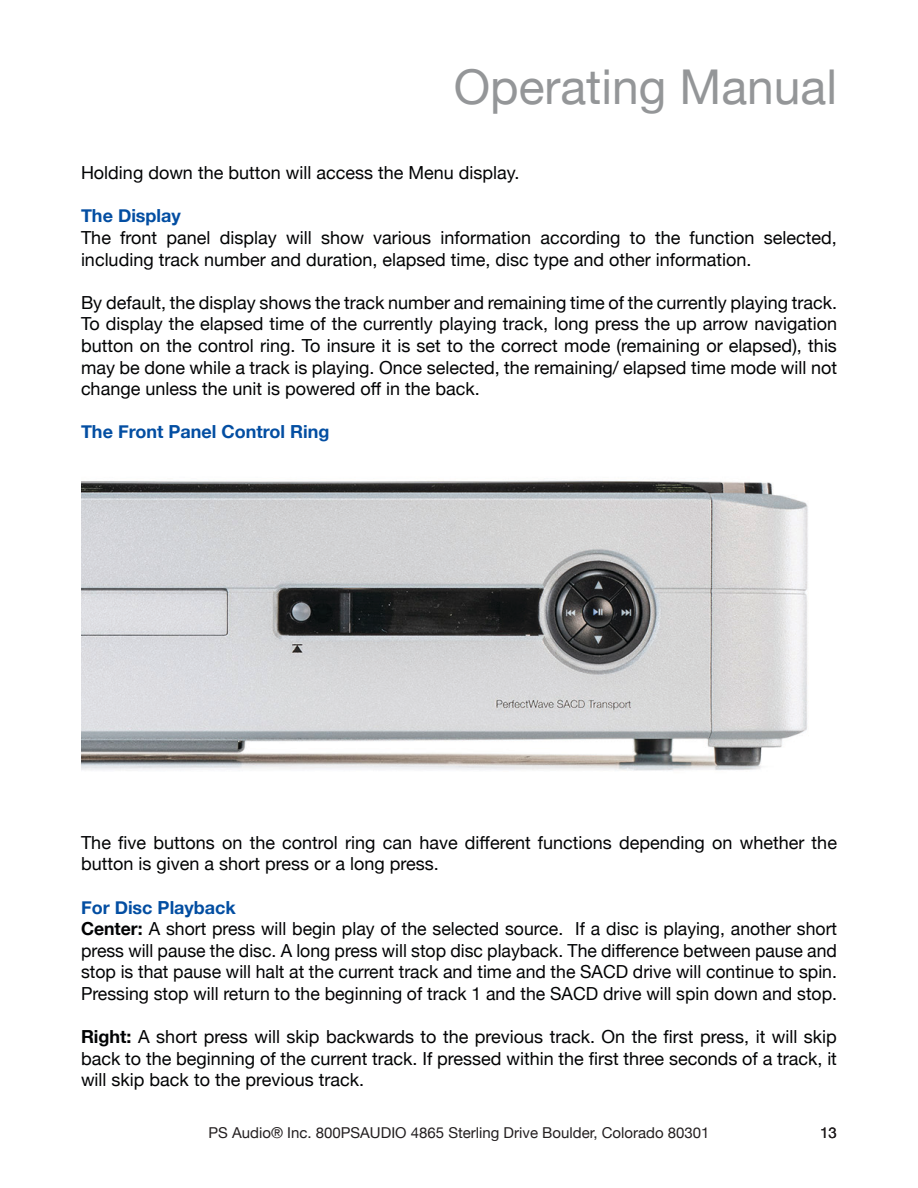
<style>
.page{position:relative;width:918px;height:1188px;background:#fff}
.page>*{position:absolute;margin:0;border:0;box-sizing:border-box;transform-origin:0 0}
.t1{font:48px "Helvetica Neue";color:#949698}
.Body_Text{font:18px/21.6px "Helvetica Neue";color:#020304;text-align:justify}
.TOC_subheads{font:700 18px "Helvetica Neue";color:#034ea2}
.t2{font:15px "Helvetica Neue";color:#231f20}
.s1{font-weight:700}
</style>
<div class="page">
<img style="left:81px;top:480px;width:727px;height:291px">
<h1 class="t1" style="left:454px;top:53px;width:385px">Operating Manual</h1>
<p class="Body_Text" style="left:81px;top:163px;width:440px">Holding down the button will access the Menu display.</p>
<p class="TOC_subheads" style="left:81px;top:202px;width:101px">The Display</p>
<p class="Body_Text" style="left:81px;top:228px;width:757px">The front panel display will show various information according to the function selected, including track number and duration, elapsed time, disc type and other information.</p>
<p class="Body_Text" style="left:81px;top:293px;width:758px">By default, the display shows the track number and remaining time of the currently playing track.<br>To display the elapsed time of the currently playing track, long press the up arrow navigation button on the control ring. To insure it is set to the correct mode (remaining or elapsed), this may be done while a track is playing. Once selected, the remaining/ elapsed time mode will not change unless the unit is powered off in the back.</p>
<p class="TOC_subheads" style="left:81px;top:418px;width:250px">The Front Panel Control Ring</p>
<p class="Body_Text" style="left:81px;top:833px;width:757px">The five buttons on the control ring can have different functions depending on whether the button is given a short press or a long press.</p>
<p class="TOC_subheads" style="left:81px;top:893px;width:156px">For Disc Playback</p>
<p class="Body_Text" style="left:81px;top:919px;width:758px"><span class="s1">Center:</span> A short press will begin play of the selected source. If a disc is playing, another short press will pause the disc. A long press will stop disc playback. The difference between pause and stop is that pause will halt at the current track and time and the SACD drive will continue to spin.<br>Pressing stop will return to the beginning of track 1 and the SACD drive will spin down and stop.</p>
<p class="Body_Text" style="left:81px;top:1027px;width:758px"><span class="s1">Right:</span> A short press will skip backwards to the previous track. On the first press, it will skip back to the beginning of the current track. If pressed within the first three seconds of a track, it will skip back to the previous track.</p>
<p class="t2" style="left:209px;top:1122px;width:502px">PS Audio® Inc. 800PSAUDIO 4865 Sterling Drive Boulder, Colorado 80301</p>
<p class="t2" style="left:820px;top:1122px;width:18px">13</p>
</div>
